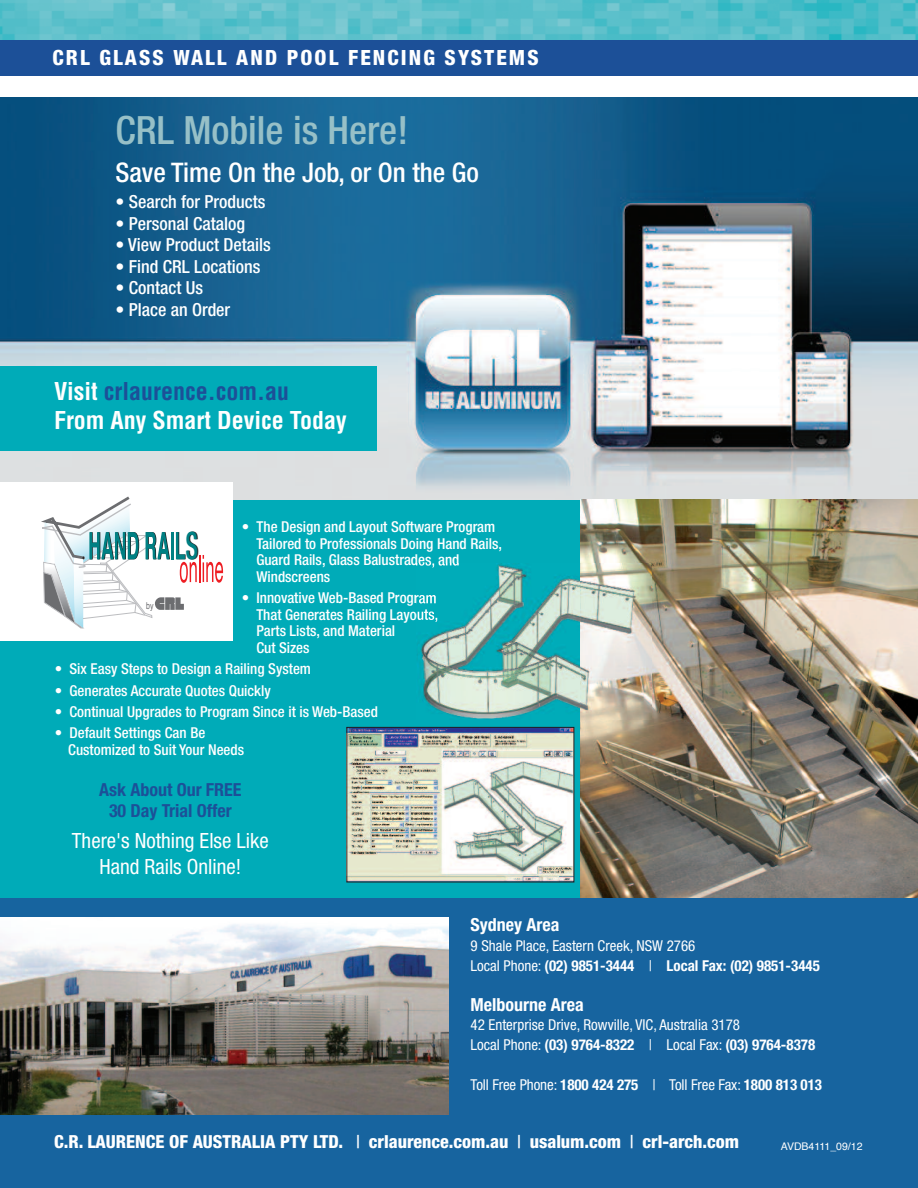
<style>
.page{position:relative;width:918px;height:1188px;background:#fff}
.page>*{position:absolute;margin:0;border:0;box-sizing:border-box;transform-origin:0 0}
.t1{font:500 condensed 39px "Helvetica Neue";color:#97c0c7}
.t2{font:500 condensed 37.8px "Helvetica Neue";color:#008083;scale:.65 1}
.t3{font:500 condensed 27px "Helvetica Neue";color:#fff}
.t4{font:700 condensed 24px/28.8px "Helvetica";color:#fff}
.t5{font:condensed 21px/25.2px "Helvetica Neue";color:#fff;text-align:center}
.t6{font:800 condensed 21px "Helvetica Neue";letter-spacing:.1em;color:#fff}
.t7{font:500 condensed 18px "Helvetica Neue";color:#fff}
.t8{font:800 condensed 18px "Helvetica Neue";color:#fff}
.t9{font:700 condensed 18px/21.6px "Helvetica Neue";color:#1c5098;text-align:center}
.t10{font:700 condensed 18px "Helvetica Neue";color:#fff}
.t11{font:500 condensed 15px/16.5px "Helvetica Neue";color:#fff}
.t12{font:condensed 15px/19.8px "Helvetica Neue";color:#fff}
.t13{font:10.5px "Helvetica";color:#fff}
.t14{font:9.45px "Helvetica";color:#6c6d70;scale:.74 1}
.s1{color:#1c5098}
.s2{font-weight:700}
.s3{font-weight:500}
</style>
<div class="page">
<div style="left:0;top:433px;width:918px;height:755px;background:#00abb8"></div>
<div style="left:0;top:898px;width:918px;height:290px;background:#17649f"></div>
<img style="left:0;top:0;width:918px;height:40px">
<div style="left:0;top:40px;width:918px;height:36px;background:#1c5098"></div>
<img style="left:0;top:917px;width:448px;height:198px">
<img style="left:0;top:97px;width:918px;height:403px">
<img style="left:581px;top:500px;width:337px;height:397px">
<img style="left:348px;top:729px;width:224px;height:151px">
<div style="left:346px;top:727px;width:228px;height:155px;border:1px solid #231f20"></div>
<div style="left:0;top:482px;width:233px;height:159px;background:#fff"></div>
<svg style="left:41px;top:497px;width:182px;height:131px"></svg>
<div style="left:0;top:366px;width:377px;height:85px;background:#00abb8"></div>
<img style="left:416px;top:563px;width:235px;height:157px">
<h3 class="t6" style="left:53px;top:50px;width:488px">CRL GLASS WALL AND POOL FENCING SYSTEMS</h3>
<h1 class="t1" style="left:116px;top:116px;width:294px">CRL Mobile is Here!</h1>
<h3 class="t3" style="left:116px;top:163px;width:365px">Save Time On the Job, or On the Go</h3>
<p class="t7" style="left:116px;top:195px;width:151px">• Search for Products</p>
<p class="t7" style="left:116px;top:217px;width:131px">• Personal Catalog</p>
<p class="t7" style="left:116px;top:238px;width:157px">• View Product Details</p>
<p class="t7" style="left:116px;top:260px;width:146px">• Find CRL Locations</p>
<p class="t7" style="left:116px;top:282px;width:89px">• Contact Us</p>
<p class="t7" style="left:116px;top:303px;width:116px">• Place an Order</p>
<h3 class="t4" style="left:54px;top:379px;width:294px">Visit <span class="s1">crlaurence.com.au<br></span>From Any Smart Device Today</h3>
<p class="t11" style="left:256px;top:520px;width:247px;text-indent:-15px">• The Design and Layout Software Program Tailored to Professionals Doing Hand Rails, Guard Rails, Glass Balustrades, and Windscreens</p>
<p class="t11" style="left:256px;top:591px;width:183px;text-indent:-15px">• Innovative Web-Based Program<br>That Generates Railing Layouts,<br>Parts Lists, and Material<br>Cut Sizes</p>
<p class="t11" style="left:55px;top:662px;width:258px">• Six Easy Steps to Design a Railing System</p>
<p class="t11" style="left:55px;top:683px;width:218px">• Generates Accurate Quotes Quickly</p>
<p class="t11" style="left:55px;top:705px;width:325px">• Continual Upgrades to Program Since it is Web-Based</p>
<p class="t11" style="left:68px;top:726px;width:177px;text-indent:-14px">• Default Settings Can Be<br>Customized to Suit Your Needs</p>
<h2 class="t2" style="left:185px;top:532px;width:21px">S</h2>
<p class="t14" style="left:146px;top:598px;width:12px">by</p>
<p class="t9" style="left:99px;top:780px;width:144px">Ask About Our FREE<br>30 Day Trial Offer</p>
<h3 class="t5" style="left:72px;top:830px;width:198px">There's Nothing Else Like<br>Hand Rails Online!</h3>
<p class="t10" style="left:471px;top:918px;width:90px">Sydney Area</p>
<p class="t12" style="left:471px;top:937px;width:351px">9 Shale Place, Eastern Creek, NSW 2766<br>Local Phone: <span class="s2">(02) 9851-3444</span> | <span class="s2">Local Fax: (02) 9851-3445</span></p>
<p class="t10" style="left:471px;top:998px;width:115px">Melbourne Area</p>
<p class="t12" style="left:471px;top:1017px;width:346px">42 Enterprise Drive, Rowville, VIC, Australia 3178<br>Local Phone: <span class="s2">(03) 9764-8322</span> | Local Fax: <span class="s2">(03) 9764-8378</span></p>
<p class="t12" style="left:471px;top:1076px;width:353px">Toll Free Phone: <span class="s2">1800 424 275</span> | Toll Free Fax: <span class="s2">1800 813 013</span></p>
<p class="t8" style="left:54px;top:1135px;width:687px">C.R. LAURENCE OF AUSTRALIA PTY LTD. <span class="s3">|</span> crlaurence.com.au <span class="s3">|</span> usalum.com <span class="s3">|</span> crl-arch.com</p>
<p class="t13" style="left:781px;top:1141px;width:83px">AVDB4111_09/12</p>
</div>
